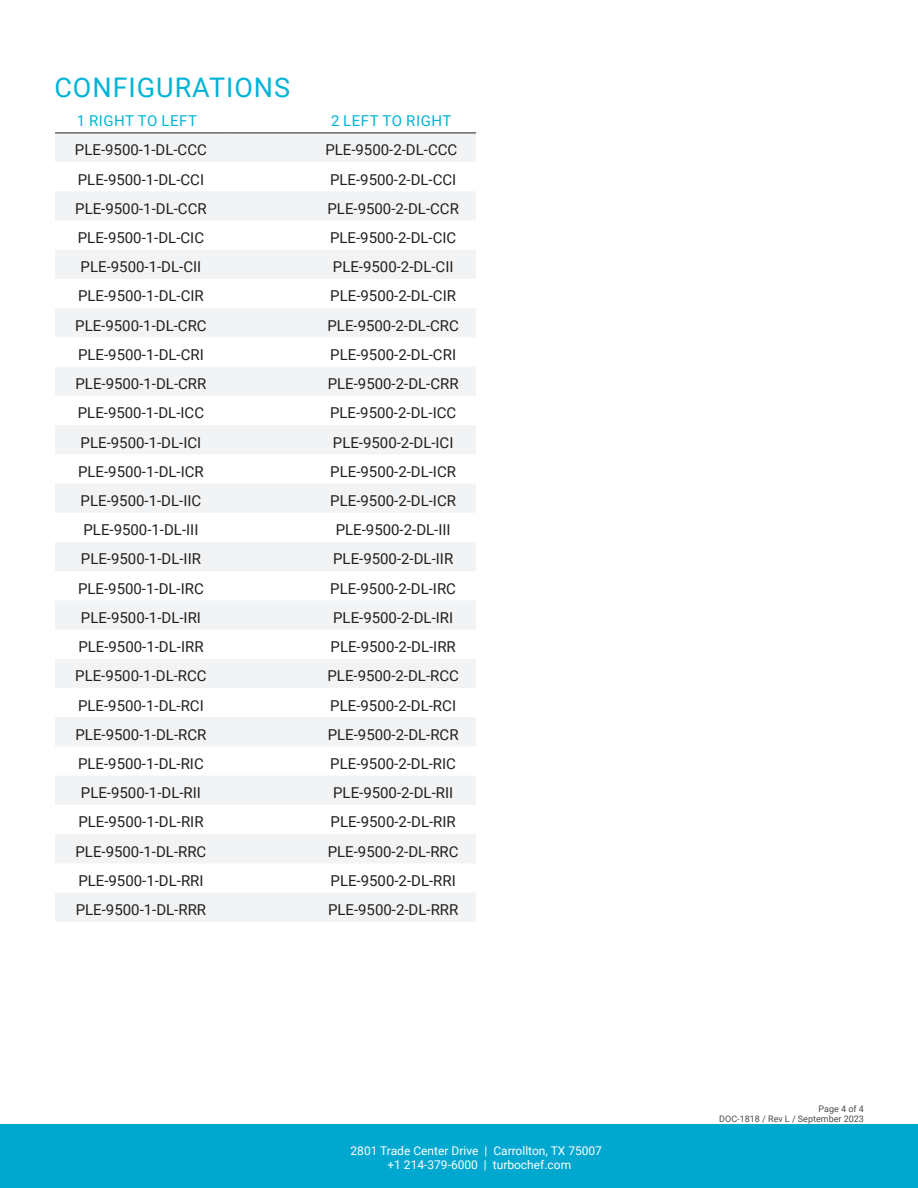
<style>
.page{position:relative;width:918px;height:1188px;background:#fff}
.page>*{position:absolute;margin:0;border:0;box-sizing:border-box;transform-origin:0 0}
.t1{font:27px "Roboto";letter-spacing:.035em;color:#00b4d6}
.t2{font:15px "Roboto";color:#231f20}
.t3{font:15px "Roboto";letter-spacing:.035em;color:#00b4d6}
.t4{font:12px "Roboto";color:#fff}
.t5{font:9px "Roboto";color:#4b4c4d}
</style>
<div class="page">
<div style="left:0;top:1124px;width:918px;height:64px;background:#00a7cf"></div>
<svg style="left:55px;top:134px;width:421px;height:788px;fill:#f2f3f4"></svg>
<hr style="left:55px;top:133px;width:172px;height:1px;background:#231f20">
<hr style="left:227px;top:133px;width:266px;height:1px;background:#231f20">
<div style="left:476px;top:97px;width:43px;height:892px;background:#fff"></div>
<p class="t1" style="left:54px;top:69px;width:237px">CONFIGURATIONS</p>
<p class="t3" style="left:77px;top:110px;width:122px">1 RIGHT TO LEFT</p>
<p class="t3" style="left:331px;top:110px;width:122px">2 LEFT TO RIGHT</p>
<p class="t2" style="left:75px;top:140px;width:133px">PLE-9500-1-DL-CCC</p>
<p class="t2" style="left:325px;top:140px;width:133px">PLE-9500-2-DL-CCC</p>
<p class="t2" style="left:78px;top:169px;width:128px">PLE-9500-1-DL-CCI</p>
<p class="t2" style="left:330px;top:169px;width:128px">PLE-9500-2-DL-CCI</p>
<p class="t2" style="left:75px;top:198px;width:133px">PLE-9500-1-DL-CCR</p>
<p class="t2" style="left:327px;top:198px;width:133px">PLE-9500-2-DL-CCR</p>
<p class="t2" style="left:78px;top:227px;width:128px">PLE-9500-1-DL-CIC</p>
<p class="t2" style="left:330px;top:227px;width:128px">PLE-9500-2-DL-CIC</p>
<p class="t2" style="left:81px;top:256px;width:122px">PLE-9500-1-DL-CII</p>
<p class="t2" style="left:333px;top:256px;width:122px">PLE-9500-2-DL-CII</p>
<p class="t2" style="left:78px;top:286px;width:127px">PLE-9500-1-DL-CIR</p>
<p class="t2" style="left:330px;top:286px;width:127px">PLE-9500-2-DL-CIR</p>
<p class="t2" style="left:75px;top:315px;width:133px">PLE-9500-1-DL-CRC</p>
<p class="t2" style="left:327px;top:315px;width:133px">PLE-9500-2-DL-CRC</p>
<p class="t2" style="left:78px;top:344px;width:127px">PLE-9500-1-DL-CRI</p>
<p class="t2" style="left:330px;top:344px;width:127px">PLE-9500-2-DL-CRI</p>
<p class="t2" style="left:76px;top:373px;width:132px">PLE-9500-1-DL-CRR</p>
<p class="t2" style="left:328px;top:373px;width:132px">PLE-9500-2-DL-CRR</p>
<p class="t2" style="left:78px;top:402px;width:128px">PLE-9500-1-DL-ICC</p>
<p class="t2" style="left:330px;top:402px;width:128px">PLE-9500-2-DL-ICC</p>
<p class="t2" style="left:81px;top:432px;width:122px">PLE-9500-1-DL-ICI</p>
<p class="t2" style="left:333px;top:432px;width:122px">PLE-9500-2-DL-ICI</p>
<p class="t2" style="left:78px;top:461px;width:127px">PLE-9500-1-DL-ICR</p>
<p class="t2" style="left:330px;top:461px;width:127px">PLE-9500-2-DL-ICR</p>
<p class="t2" style="left:81px;top:490px;width:122px">PLE-9500-1-DL-IIC</p>
<p class="t2" style="left:330px;top:490px;width:127px">PLE-9500-2-DL-ICR</p>
<p class="t2" style="left:84px;top:519px;width:116px">PLE-9500-1-DL-III</p>
<p class="t2" style="left:336px;top:519px;width:116px">PLE-9500-2-DL-III</p>
<p class="t2" style="left:81px;top:549px;width:122px">PLE-9500-1-DL-IIR</p>
<p class="t2" style="left:333px;top:549px;width:122px">PLE-9500-2-DL-IIR</p>
<p class="t2" style="left:78px;top:578px;width:127px">PLE-9500-1-DL-IRC</p>
<p class="t2" style="left:330px;top:578px;width:127px">PLE-9500-2-DL-IRC</p>
<p class="t2" style="left:81px;top:607px;width:122px">PLE-9500-1-DL-IRI</p>
<p class="t2" style="left:333px;top:607px;width:122px">PLE-9500-2-DL-IRI</p>
<p class="t2" style="left:78px;top:636px;width:127px">PLE-9500-1-DL-IRR</p>
<p class="t2" style="left:331px;top:636px;width:127px">PLE-9500-2-DL-IRR</p>
<p class="t2" style="left:75px;top:665px;width:133px">PLE-9500-1-DL-RCC</p>
<p class="t2" style="left:327px;top:665px;width:133px">PLE-9500-2-DL-RCC</p>
<p class="t2" style="left:78px;top:695px;width:127px">PLE-9500-1-DL-RCI</p>
<p class="t2" style="left:330px;top:695px;width:127px">PLE-9500-2-DL-RCI</p>
<p class="t2" style="left:76px;top:724px;width:132px">PLE-9500-1-DL-RCR</p>
<p class="t2" style="left:328px;top:724px;width:132px">PLE-9500-2-DL-RCR</p>
<p class="t2" style="left:78px;top:753px;width:127px">PLE-9500-1-DL-RIC</p>
<p class="t2" style="left:330px;top:753px;width:127px">PLE-9500-2-DL-RIC</p>
<p class="t2" style="left:81px;top:782px;width:122px">PLE-9500-1-DL-RII</p>
<p class="t2" style="left:333px;top:782px;width:122px">PLE-9500-2-DL-RII</p>
<p class="t2" style="left:78px;top:812px;width:127px">PLE-9500-1-DL-RIR</p>
<p class="t2" style="left:331px;top:812px;width:127px">PLE-9500-2-DL-RIR</p>
<p class="t2" style="left:76px;top:841px;width:132px">PLE-9500-1-DL-RRC</p>
<p class="t2" style="left:328px;top:841px;width:132px">PLE-9500-2-DL-RRC</p>
<p class="t2" style="left:78px;top:870px;width:127px">PLE-9500-1-DL-RRI</p>
<p class="t2" style="left:331px;top:870px;width:127px">PLE-9500-2-DL-RRI</p>
<p class="t2" style="left:76px;top:899px;width:132px">PLE-9500-1-DL-RRR</p>
<p class="t2" style="left:328px;top:899px;width:132px">PLE-9500-2-DL-RRR</p>
<p class="t4" style="left:351px;top:1142px;width:253px">2801 Trade Center Drive | Carrollton, TX 75007</p>
<p class="t4" style="left:387px;top:1157px;width:185px">+1 214-379-6000 | turbochef.com</p>
<p class="t5" style="left:819px;top:1102px;width:47px">Page 4 of 4</p>
<p class="t5" style="left:719px;top:1113px;width:146px">DOC-1818 / Rev L / September 2023</p>
</div>
